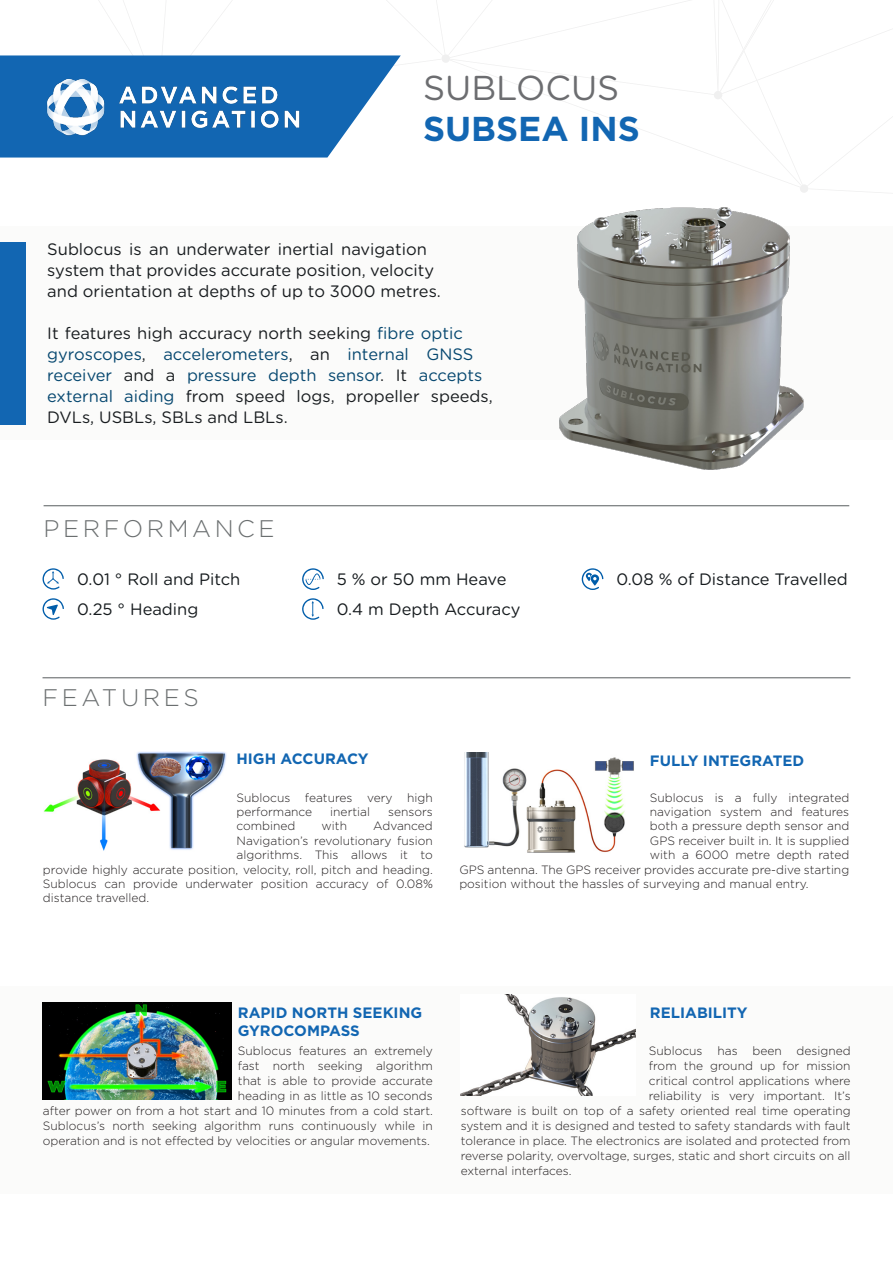
<style>
.page{position:relative;width:893px;height:1263px;background:#fff}
.page>*{position:absolute;margin:0;border:0;box-sizing:border-box;transform-origin:0 0}
.t1{font:700 34.5px "Gotham";color:#1266b2}
.t2{font:34.5px "Gotham Rounded";color:#6c6d70}
.t3{font:300 24px "Gotham";letter-spacing:.15em;color:#6b6f70}
.t4{font:16.5px/21px "Gotham Rounded";color:#181c1f}
.t5{font:16.5px "Gotham Rounded";color:#161b1e}
.t6{font:700 15px/18px "Gotham";color:#1266b2}
.t7{font:300 12px/15px "Gotham";color:#231f20;text-align:right}
.s1{color:#074870}
</style>
<div class="page">
<div style="left:0;top:226px;width:893px;height:214px;background:#fbfbfa"></div>
<div style="left:0;top:986px;width:893px;height:208px;background:#fbfbfa"></div>
<div style="left:0;top:242px;width:26px;height:183px;background:#1266b2"></div>
<svg style="left:0;top:0;width:893px;height:193px"></svg>
<img style="left:33px;top:64px;width:280px;height:78px">
<hr style="left:44px;top:505px;width:805px;height:1px;background:#6b6f70">
<hr style="left:43px;top:677px;width:807px;height:1px;background:#6b6f70">
<img style="left:43px;top:1002px;width:188px;height:98px">
<img style="left:460px;top:995px;width:176px;height:101px">
<img style="left:464px;top:752px;width:170px;height:101px">
<img style="left:43px;top:752px;width:184px;height:99px">
<img style="left:543px;top:178px;width:276px;height:292px">
<svg style="left:302px;top:568px;width:22px;height:22px"></svg>
<svg style="left:43px;top:598px;width:21px;height:22px"></svg>
<svg style="left:43px;top:568px;width:21px;height:22px"></svg>
<svg style="left:302px;top:598px;width:22px;height:22px"></svg>
<svg style="left:582px;top:568px;width:21px;height:22px"></svg>
<p class="t2" style="left:423px;top:64px;width:198px">SUBLOCUS</p>
<p class="t1" style="left:423px;top:106px;width:218px">SUBSEA INS</p>
<p class="t4" style="left:47px;top:238px;width:395px">Sublocus is an underwater inertial navigation system that provides accurate position, velocity and orientation at depths of up to 3000 metres.</p>
<p class="t4" style="left:47px;top:322px;width:447px">It features high accuracy north seeking <span class="s1">fibre optic gyroscopes</span>, <span class="s1">accelerometers</span>, an <span class="s1">internal GNSS receiver</span> and a <span class="s1">pressure depth sensor</span>. It <span class="s1">accepts external aiding</span> from speed logs, propeller speeds, DVLs, USBLs, SBLs and LBLs.</p>
<p class="t3" style="left:44px;top:513px;width:233px">PERFORMANCE</p>
<p class="t5" style="left:77px;top:568px;width:165px">0.01 ° Roll and Pitch</p>
<p class="t5" style="left:77px;top:598px;width:123px">0.25 ° Heading</p>
<p class="t3" style="left:43px;top:683px;width:158px">FEATURES</p>
<p class="t5" style="left:337px;top:568px;width:171px">5 % or 50 mm Heave</p>
<p class="t5" style="left:337px;top:598px;width:185px">0.4 m Depth Accuracy</p>
<p class="t5" style="left:616px;top:568px;width:233px">0.08 % of Distance Travelled</p>
<p class="t6" style="left:237px;top:750px;width:134px">HIGH ACCURACY</p>
<p class="t7" style="left:237px;top:790px;width:198px;line-height:14.4px;text-align:left">Sublocus features very high performance</p>
<p class="t7" style="left:330px;top:804px;width:41px">inertial</p>
<p class="t7" style="left:388px;top:804px;width:46px">sensors</p>
<p class="t7" style="left:237px;top:818px;width:60px">combined</p>
<p class="t7" style="left:322px;top:818px;width:27px">with</p>
<p class="t7" style="left:373px;top:818px;width:61px">Advanced</p>
<p class="t7" style="left:237px;top:833px;width:198px">Navigation’s revolutionary fusion</p>
<p class="t7" style="left:237px;top:847px;width:198px">algorithms. This allows it to</p>
<p class="t7" style="left:43px;top:861px;width:391px">provide highly accurate position, velocity, roll, pitch and heading.</p>
<p class="t7" style="left:43px;top:876px;width:391px">Sublocus can provide underwater position accuracy of 0.08%</p>
<p class="t7" style="left:43px;top:890px;width:108px">distance travelled.</p>
<p class="t6" style="left:650px;top:752px;width:156px">FULLY INTEGRATED</p>
<p class="t7" style="left:650px;top:789px;width:201px">Sublocus is a fully integrated</p>
<p class="t7" style="left:650px;top:804px;width:201px">navigation system and features</p>
<p class="t7" style="left:650px;top:818px;width:201px">both a pressure depth sensor and</p>
<p class="t7" style="left:650px;top:833px;width:201px">GPS receiver built in. It is supplied</p>
<p class="t7" style="left:650px;top:847px;width:201px">with a 6000 metre depth rated</p>
<p class="t7" style="left:459px;top:861px;width:391px">GPS antenna. The GPS receiver provides accurate pre-dive starting</p>
<p class="t7" style="left:459px;top:876px;width:351px">position without the hassles of surveying and manual entry.</p>
<p class="t6" style="left:238px;top:1003px;width:186px">RAPID NORTH SEEKING<br>GYROCOMPASS</p>
<p class="t7" style="left:43px;top:1043px;width:391px">Sublocus features an extremely<br>fast north seeking algorithm<br>that is able to provide accurate<br>heading in as little as 10 seconds<br>after power on from a hot start and 10 minutes from a cold start.<br>Sublocus’s north seeking algorithm runs continuously while in operation and is not effected by velocities or angular movements.</p>
<p class="t6" style="left:650px;top:1004px;width:99px">RELIABILITY</p>
<p class="t7" style="left:649px;top:1043px;width:203px">Sublocus has been designed</p>
<p class="t7" style="left:649px;top:1058px;width:203px">from the ground up for mission</p>
<p class="t7" style="left:649px;top:1073px;width:203px">critical control applications where</p>
<p class="t7" style="left:649px;top:1088px;width:203px">reliability is very important. It’s</p>
<p class="t7" style="left:461px;top:1103px;width:391px">software is built on top of a safety oriented real time operating</p>
<p class="t7" style="left:461px;top:1118px;width:391px">system and it is designed and tested to safety standards with fault</p>
<p class="t7" style="left:461px;top:1133px;width:391px">tolerance in place. The electronics are isolated and protected from</p>
<p class="t7" style="left:461px;top:1148px;width:391px">reverse polarity, overvoltage, surges, static and short circuits on all</p>
<p class="t7" style="left:461px;top:1163px;width:112px">external interfaces.</p>
</div>
